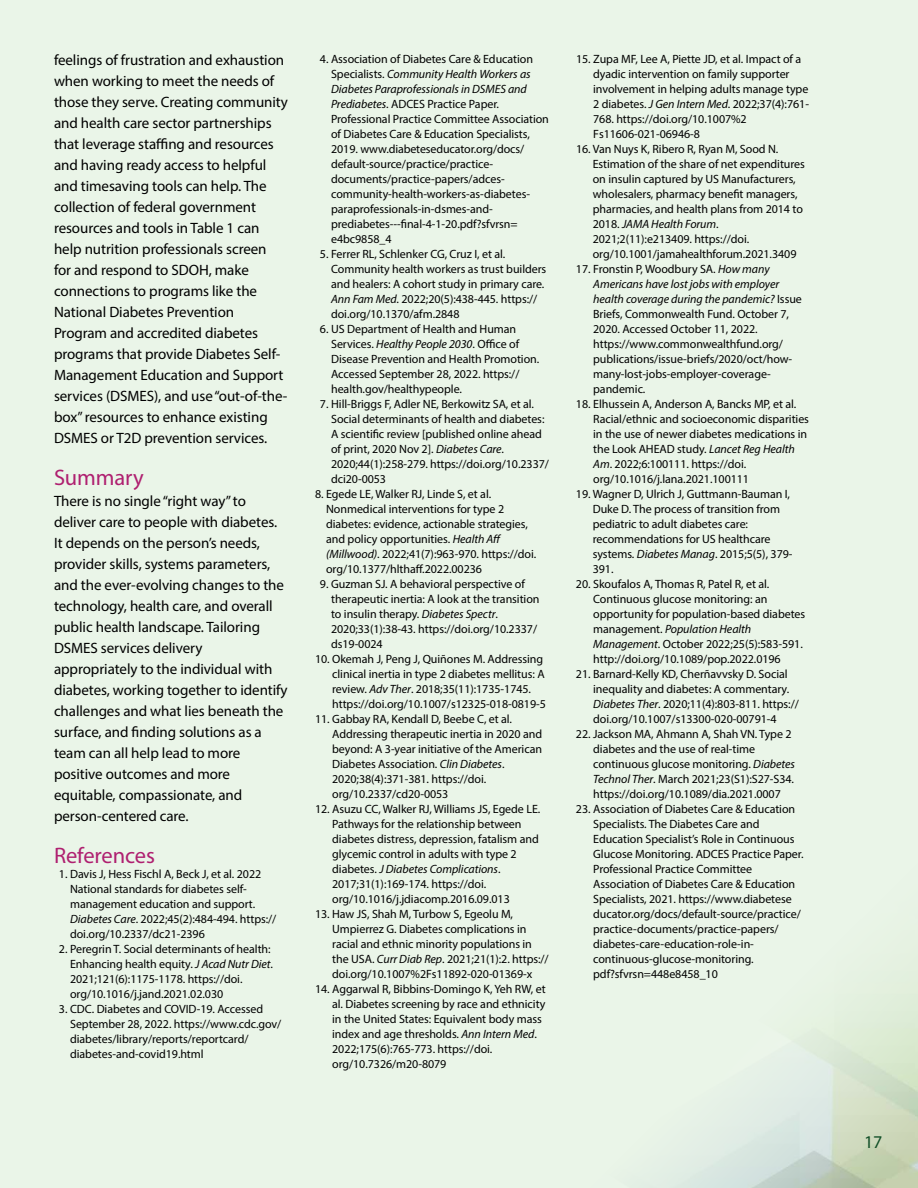
<style>
.page{position:relative;width:918px;height:1188px;background:#eaf5e8}
.page>*{position:absolute;margin:0;border:0;box-sizing:border-box;transform-origin:0 0}
.t1{font:22.5px "Myriad Pro";letter-spacing:-.005em;color:#af2070}
.t2{font:18px "Myriad Pro";color:#114f27}
.t3{font:15px/21px "Myriad Pro";letter-spacing:-.005em;color:#000}
.t4{font:12px/15px "Myriad Pro";letter-spacing:-.005em;color:#000}
.s1{font-style:italic}
</style>
<div class="page">
<p class="t3" style="left:54px;top:49px;width:236px">feelings of frustration and exhaustion when working to meet the needs of those they serve. Creating community and health care sector partnerships that leverage staffing and resources and having ready access to helpful and timesaving tools can help. The collection of federal government resources and tools in Table 1 can help nutrition professionals screen<br>for and respond to SDOH, make connections to programs like the National Diabetes Prevention Program and accredited diabetes programs that provide Diabetes Self-Management Education and Support services (DSMES), and use “out-of-the&shy;box” resources to enhance existing DSMES or T2D prevention services.</p>
<h1 class="t1" style="left:54px;top:464px;width:91px">Summary</h1>
<p class="t3" style="left:54px;top:490px;width:235px">There is no single “right way” to deliver care to people with diabetes.<br>It depends on the person’s needs, provider skills, systems parameters, and the ever-evolving changes to the technology, health care, and overall public health landscape. Tailoring DSMES services delivery appropriately to the individual with diabetes, working together to identify challenges and what lies beneath the surface, and finding solutions as a team can all help lead to more positive outcomes and more equitable, compassionate, and person-centered care.</p>
<h1 class="t1" style="left:54px;top:842px;width:103px">References</h1>
<p class="t4" style="left:70px;top:867px;width:208px;text-indent:-11px">1. Davis J, Hess Fischl A, Beck J, et al. 2022<br>National standards for diabetes self&shy;management education and support.<br><span class="s1">Diabetes Care</span>. 2022;45(2):484-494. https:// doi.org/10.2337/dc21-2396</p>
<p class="t4" style="left:70px;top:942px;width:205px;text-indent:-11px">2. Peregrin T. Social determinants of health:<br>Enhancing health equity. <span class="s1">J Acad Nutr Diet</span>.<br>2021;121(6):1175-1178. https://doi. org/10.1016/j.jand.2021.02.030</p>
<p class="t4" style="left:70px;top:1002px;width:213px;text-indent:-11px">3. CDC. Diabetes and COVID-19. Accessed September 28, 2022. https://www.cdc.gov/ diabetes/library/reports/reportcard/ diabetes-and-covid19.html</p>
<p class="t4" style="left:331px;top:51px;width:219px;text-indent:-11px">4. Association of Diabetes Care &amp; Education Specialists. <span class="s1">Community Health Workers as Diabetes Paraprofessionals in DSMES and Prediabetes</span>. ADCES Practice Paper.<br>Professional Practice Committee Association of Diabetes Care &amp; Education Specialists, 2019. www.diabeteseducator.org/docs/ default-source/practice/practice&shy;documents/practice-papers/adces&shy;community-health-workers-as-diabetes&shy;paraprofessionals-in-dsmes-and&shy;prediabetes---final-4-1-20.pdf?sfvrsn= e4bc9858_4</p>
<p class="t4" style="left:331px;top:246px;width:217px;text-indent:-11px">5. Ferrer RL, Schlenker CG, Cruz I, et al.<br>Community health workers as trust builders and healers: A cohort study in primary care.<br><span class="s1">Ann Fam Med</span>. 2022;20(5):438-445. https:// doi.org/10.1370/afm.2848</p>
<p class="t4" style="left:331px;top:321px;width:210px;text-indent:-11px">6. US Department of Health and Human Services. <span class="s1">Healthy People 2030</span>. Office of Disease Prevention and Health Promotion.<br>Accessed September 28, 2022. https:// health.gov/healthypeople.</p>
<p class="t4" style="left:331px;top:396px;width:219px;text-indent:-11px">7. Hill-Briggs F, Adler NE, Berkowitz SA, et al.<br>Social determinants of health and diabetes:<br>A scientific review [published online ahead of print, 2020 Nov 2]. <span class="s1">Diabetes Care</span>.<br>2020;44(1):258-279. https://doi.org/10.2337/ dci20-0053</p>
<p class="t4" style="left:326px;top:486px;width:212px;text-indent:-11px">8. Egede LE, Walker RJ, Linde S, et al.<br>Nonmedical interventions for type 2 diabetes: evidence, actionable strategies, and policy opportunities. <span class="s1">Health Aff (Millwood)</span>. 2022;41(7):963-970. https://doi. org/10.1377/hlthaff.2022.00236</p>
<p class="t4" style="left:331px;top:576px;width:210px;text-indent:-11px">9. Guzman SJ. A behavioral perspective of therapeutic inertia: A look at the transition to insulin therapy. <span class="s1">Diabetes Spectr</span>.<br>2020;33(1):38-43. https://doi.org/10.2337/ ds19-0024</p>
<p class="t4" style="left:332px;top:651px;width:215px;text-indent:-17px">10. Okemah J, Peng J, Quiñones M. Addressing clinical inertia in type 2 diabetes mellitus: A review. <span class="s1">Adv Ther</span>. 2018;35(11):1735-1745. https://doi.org/10.1007/s12325-018-0819-5</p>
<p class="t4" style="left:332px;top:711px;width:211px;text-indent:-17px">11. Gabbay RA, Kendall D, Beebe C, et al.<br>Addressing therapeutic inertia in 2020 and beyond: A 3-year initiative of the American Diabetes Association. <span class="s1">Clin Diabetes</span>.<br>2020;38(4):371-381. https://doi. org/10.2337/cd20-0053</p>
<p class="t4" style="left:332px;top:801px;width:210px;text-indent:-17px">12. Asuzu CC, Walker RJ, Williams JS, Egede LE.<br>Pathways for the relationship between diabetes distress, depression, fatalism and glycemic control in adults with type 2 diabetes. <span class="s1">J Diabetes Complications</span>.<br>2017;31(1):169-174. https://doi. org/10.1016/j.jdiacomp.2016.09.013</p>
<p class="t4" style="left:332px;top:906px;width:218px;text-indent:-17px">13. Haw JS, Shah M, Turbow S, Egeolu M, Umpierrez G. Diabetes complications in racial and ethnic minority populations in the USA. <span class="s1">Curr Diab Rep</span>. 2021;21(1):2. https:// doi.org/10.1007%2Fs11892-020-01369-x</p>
<p class="t4" style="left:332px;top:981px;width:215px;text-indent:-17px">14. Aggarwal R, Bibbins-Domingo K, Yeh RW, et al. Diabetes screening by race and ethnicity in the United States: Equivalent body mass index and age thresholds. <span class="s1">Ann Intern Med</span>.<br>2022;175(6):765-773. https://doi. org/10.7326/m20-8079</p>
<p class="t4" style="left:593px;top:51px;width:217px;text-indent:-17px">15. Zupa MF, Lee A, Piette JD, et al. Impact of a dyadic intervention on family supporter involvement in helping adults manage type 2 diabetes. <span class="s1">J Gen Intern Med</span>. 2022;37(4):761- 768. https://doi.org/10.1007%2<br>Fs11606-021-06946-8</p>
<p class="t4" style="left:593px;top:141px;width:214px;text-indent:-17px">16. Van Nuys K, Ribero R, Ryan M, Sood N.<br>Estimation of the share of net expenditures on insulin captured by US Manufacturers, wholesalers, pharmacy benefit managers, pharmacies, and health plans from 2014 to 2018. <span class="s1">JAMA Health Forum</span>.<br>2021;2(11):e213409. https://doi. org/10.1001/jamahealthforum.2021.3409</p>
<p class="t4" style="left:593px;top:261px;width:210px;text-indent:-17px">17. Fronstin P, Woodbury SA. <span class="s1">How many Americans have lost jobs with employer health coverage during the pandemic?</span> Issue Briefs, Commonwealth Fund. October 7, 2020. Accessed October 11, 2022. https://www.commonwealthfund.org/ publications/issue-briefs/2020/oct/how&shy;many-lost-jobs-employer-coverage&shy;pandemic.</p>
<p class="t4" style="left:593px;top:396px;width:217px;text-indent:-17px">18. Elhussein A, Anderson A, Bancks MP, et al.<br>Racial/ethnic and socioeconomic disparities in the use of newer diabetes medications in the Look AHEAD study. <span class="s1">Lancet Reg Health Am</span>. 2022;6:100111. https://doi. org/10.1016/j.lana.2021.100111</p>
<p class="t4" style="left:593px;top:486px;width:201px;text-indent:-17px">19. Wagner D, Ulrich J, Guttmann-Bauman I,<br>Duke D. The process of transition from pediatric to adult diabetes care: recommendations for US healthcare systems. <span class="s1">Diabetes Manag</span>. 2015;5(5), 379-<br>391.</p>
<p class="t4" style="left:593px;top:576px;width:214px;text-indent:-17px">20. Skoufalos A, Thomas R, Patel R, et al.<br>Continuous glucose monitoring: an opportunity for population-based diabetes management. <span class="s1">Population Health Management</span>. October 2022;25(5):583-591. http://doi.org/10.1089/pop.2022.0196</p>
<p class="t4" style="left:593px;top:666px;width:207px;text-indent:-17px">21. Barnard-Kelly KD, Cherñavvsky D. Social inequality and diabetes: A commentary.<br><span class="s1">Diabetes Ther</span>. 2020;11(4):803-811. https:// doi.org/10.1007/s13300-020-00791-4</p>
<p class="t4" style="left:593px;top:726px;width:203px;text-indent:-17px">22. Jackson MA, Ahmann A, Shah VN. Type 2 diabetes and the use of real-time continuous glucose monitoring. <span class="s1">Diabetes Technol Ther</span>. March 2021;23(S1):S27-S34. https://doi.org/10.1089/dia.2021.0007</p>
<p class="t4" style="left:593px;top:801px;width:212px;text-indent:-17px">23. Association of Diabetes Care &amp; Education Specialists. The Diabetes Care and Education Specialist’s Role in Continuous Glucose Monitoring. ADCES Practice Paper.<br>Professional Practice Committee Association of Diabetes Care &amp; Education Specialists, 2021. https://www.diabetese ducator.org/docs/default-source/practice/ practice-documents/practice-papers/ diabetes-care-education-role-in&shy;continuous-glucose-monitoring. pdf?sfvrsn=448e8458_10</p>
<h2 class="t2" style="left:864px;top:1130px;width:20px">17</h2>
</div>
